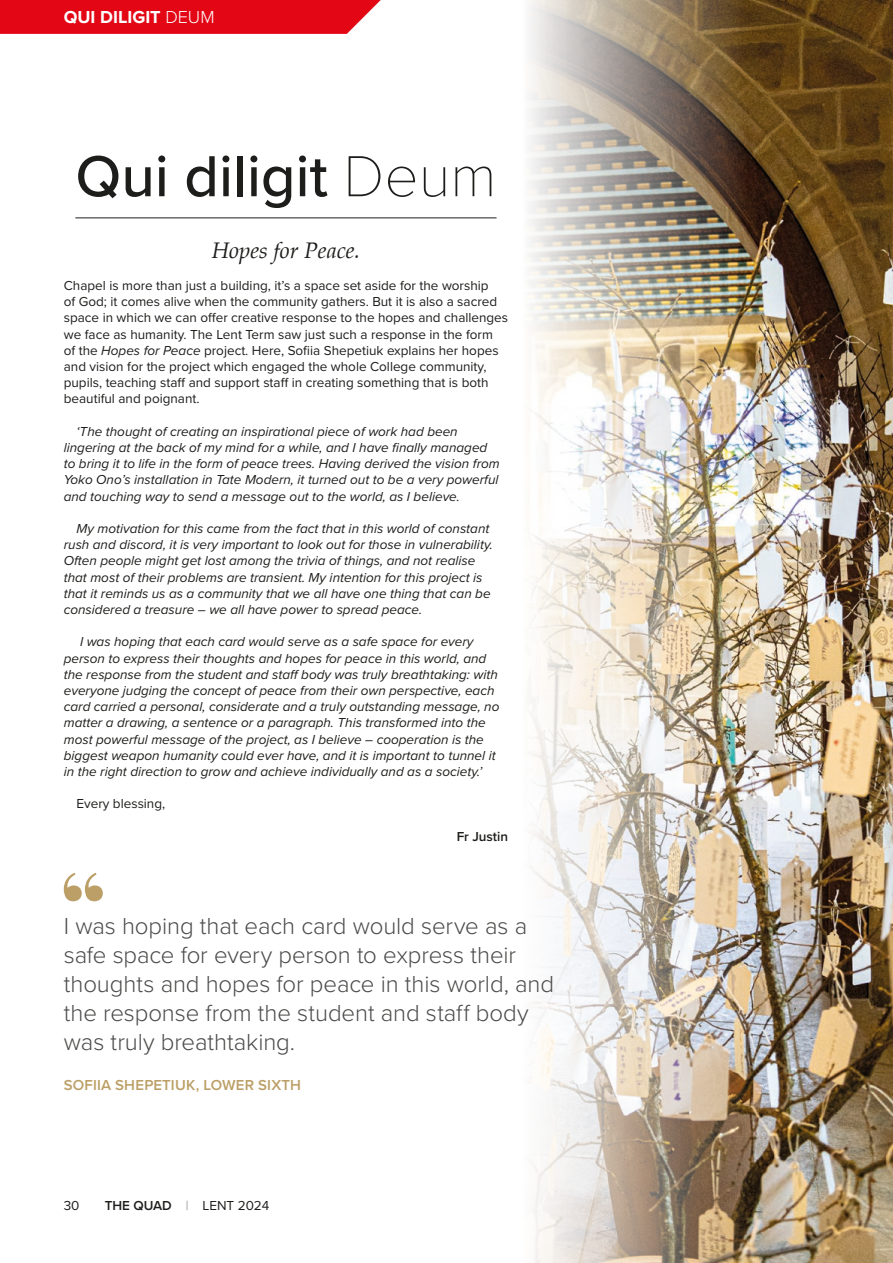
<style>
.page{position:relative;width:893px;height:1263px;background:#fff}
.page>*{position:absolute;margin:0;border:0;box-sizing:border-box;transform-origin:0 0}
.Main_Heading_Thin{font:500 60px "Proxima Nova";color:#1d1d1b}
.t1{font:300 24px/28.8px "Proxima Nova";letter-spacing:-.005em;color:#4b4b4a}
.Subheading_Palatino{font:italic 22.5px "Palatino";color:#1d1d1b}
.Body_Text{font:700 18px "Proxima Nova";color:#fff}
.t2{font:600 15px "Proxima Nova";letter-spacing:.01em;color:#bb9f67}
.Body_Paragraph{font:italic 13.5px/16.2px "Proxima Nova";color:#1d1d1b}
.Body_Text-2{font:13.5px/16.2px "Proxima Nova";color:#1d1d1b}
.Body_Paragraph-2{font:13.5px "Proxima Nova";color:#1d1d1b}
.Author_SemiBold{font:600 13.5px "Proxima Nova";color:#1d1d1b}
.s1{font-weight:300}
.s2{font-family:"Proxima Nova T";font-weight:100}
.s3{font-style:italic}
.s4{font-weight:600}
.s5{font-family:"Proxima Nova T";font-weight:100;color:#4b4b4a}
</style>
<div class="page">
<img style="left:746px;top:0;width:147px;height:1263px">
<img style="left:530px;top:0;width:216px;height:1263px">
<svg style="left:0;top:0;width:381px;height:34px;background:#e4111e"></svg>
<svg style="left:64px;top:873px;width:39px;height:28px"></svg>
<hr style="left:75px;top:217px;width:422px;height:1px;background:#1d1d1b">
<p class="Body_Text" style="left:64px;top:4px;width:152px">QUI DILIGIT <span class="s1">DEUM</span></p>
<p class="Main_Heading_Thin" style="left:75px;top:131px;width:423px">Qui diligit <span class="s2">Deum</span></p>
<p class="Subheading_Palatino" style="left:212px;top:231px;width:150px">Hopes for Peace.</p>
<p class="Body_Text-2" style="left:64px;top:277px;width:446px">Chapel is more than just a building, it’s a space set aside for the worship<br>of God; it comes alive when the community gathers. But it is also a sacred space in which we can offer creative response to the hopes and challenges we face as humanity. The Lent Term saw just such a response in the form<br>of the <span class="s3">Hopes for Peace</span> project. Here, Sofiia Shepetiuk explains her hopes and vision for the project which engaged the whole College community, pupils, teaching staff and support staff in creating something that is both beautiful and poignant.</p>
<p class="Body_Paragraph" style="left:64px;top:423px;width:437px;text-indent:13px">‘The thought of creating an inspirational piece of work had been lingering at the back of my mind for a while, and I have finally managed to bring it to life in the form of peace trees. Having derived the vision from Yoko Ono’s installation in Tate Modern, it turned out to be a very powerful and touching way to send a message out to the world, as I believe.</p>
<p class="Body_Paragraph" style="left:64px;top:520px;width:431px;text-indent:13px">My motivation for this came from the fact that in this world of constant rush and discord, it is very important to look out for those in vulnerability.<br>Often people might get lost among the trivia of things, and not realise that most of their problems are transient. My intention for this project is that it reminds us as a community that we all have one thing that can be considered a treasure – we all have power to spread peace.</p>
<p class="Body_Paragraph" style="left:64px;top:633px;width:437px;text-indent:16px">I was hoping that each card would serve as a safe space for every person to express their thoughts and hopes for peace in this world, and the response from the student and staff body was truly breathtaking: with everyone judging the concept of peace from their own perspective, each card carried a personal, considerate and a truly outstanding message, no matter a drawing, a sentence or a paragraph. This transformed into the most powerful message of the project, as I believe – cooperation is the biggest weapon humanity could ever have, and it is important to tunnel it in the right direction to grow and achieve individually and as a society.’</p>
<p class="Body_Paragraph-2" style="left:77px;top:794px;width:90px">Every blessing,</p>
<p class="Author_SemiBold" style="left:457px;top:826px;width:53px">Fr Justin</p>
<p class="t1" style="left:64px;top:911px;width:492px">I was hoping that each card would serve as a safe space for every person to express their thoughts and hopes for peace in this world, and the response from the student and staff body was truly breathtaking.</p>
<p class="t2" style="left:64px;top:1074px;width:239px">SOFIIA SHEPETIUK, LOWER SIXTH</p>
<p class="Body_Text-2" style="left:64px;top:1197px;width:17px">30</p>
<p class="Body_Text-2" style="left:105px;top:1197px;width:166px"><span class="s4">THE QUAD</span> <span class="s5">|</span> LENT 2024</p>
</div>
